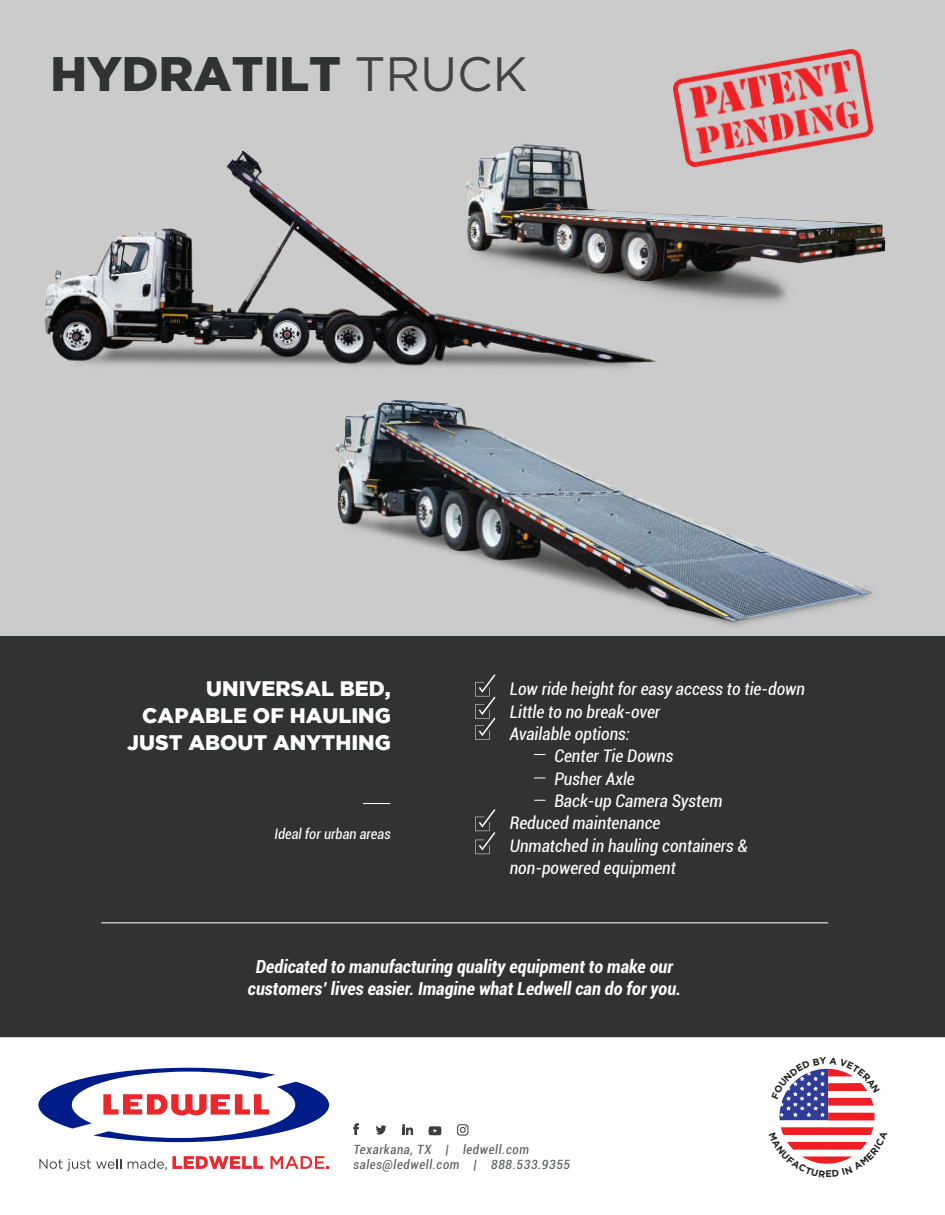
<style>
.page{position:relative;width:945px;height:1215px;background:#fff}
.page>*{position:absolute;margin:0;border:0;box-sizing:border-box;transform-origin:0 0}
.t1{font:900 48.3px "Gotham";color:#313232}
.t2{font:900 21px/27px "Gotham";color:#fff;text-align:right}
.t3{font:italic 700 condensed 18px/21.6px "Roboto";color:#fff;text-align:center}
.t4{font:italic condensed 17.4px "Roboto";color:#fff}
.t5{font:italic condensed 14.4px "Roboto";color:#fff}
.t6{font:italic condensed 12.75px/15.3px "Roboto";letter-spacing:.05em;color:#57585a}
.s1{font-weight:400;color:#424142}
</style>
<div class="page">
<div style="left:0;top:0;width:945px;height:1037px;background:#cbcbcb"></div>
<img style="left:283px;top:466px;width:629px;height:171px">
<img style="left:674px;top:121px;width:212px;height:183px">
<img style="left:44px;top:84px;width:630px;height:382px">
<svg style="left:38px;top:1068px;width:291px;height:74px"></svg>
<svg style="left:353px;top:1123px;width:6px;height:12px"></svg>
<svg style="left:402px;top:1124px;width:11px;height:11px"></svg>
<svg style="left:429px;top:1126px;width:12px;height:9px"></svg>
<svg style="left:457px;top:1124px;width:11px;height:12px"></svg>
<svg style="left:376px;top:1125px;width:10px;height:10px"></svg>
<svg style="left:39px;top:1159px;width:82px;height:12px"></svg>
<svg style="left:128px;top:1156px;width:135px;height:14px"></svg>
<svg style="left:270px;top:1156px;width:59px;height:13px"></svg>
<img style="left:674px;top:50px;width:198px;height:117px">
<div style="left:0;top:637px;width:945px;height:400px;background:#313232"></div>
<svg style="left:475px;top:674px;width:20px;height:66px"></svg>
<svg style="left:475px;top:809px;width:20px;height:45px"></svg>
<svg style="left:363px;top:803px;width:27px;height:1px"></svg>
<hr style="left:101px;top:922px;width:727px;height:1px;background:#fff">
<svg style="left:779px;top:1068px;width:96px;height:96px"></svg>
<h1 class="t1" style="left:50px;top:46px;width:478px">HYDRATILT <span class="s1">TRUCK</span></h1>
<p class="t2" style="left:127px;top:675px;width:265px">UNIVERSAL BED,<br>CAPABLE OF HAULING<br>JUST ABOUT ANYTHING</p>
<p class="t5" style="left:274px;top:824px;width:118px">Ideal for urban areas</p>
<p class="t4" style="left:510px;top:677px;width:297px">Low ride height for easy access to tie-down</p>
<p class="t4" style="left:510px;top:699px;width:152px">Little to no break-over</p>
<p class="t4" style="left:510px;top:722px;width:122px">Available options:</p>
<p class="t4" style="left:554px;top:744px;width:121px">Center Tie Downs</p>
<p class="t4" style="left:554px;top:766px;width:82px">Pusher Axle</p>
<p class="t4" style="left:554px;top:789px;width:170px">Back-up Camera System</p>
<p class="t4" style="left:510px;top:811px;width:152px">Reduced maintenance</p>
<p class="t4" style="left:510px;top:833px;width:240px">Unmatched in hauling containers &amp;</p>
<p class="t4" style="left:510px;top:856px;width:168px">non-powered equipment</p>
<p class="t3" style="left:248px;top:955px;width:435px">Dedicated to manufacturing quality equipment to make our customers’ lives easier. Imagine what Ledwell can do for you.</p>
<p class="t6" style="left:353px;top:1141px;width:218px">Texarkana, TX | ledwell.com sales@ledwell.com | 888.533.9355</p>
</div>
